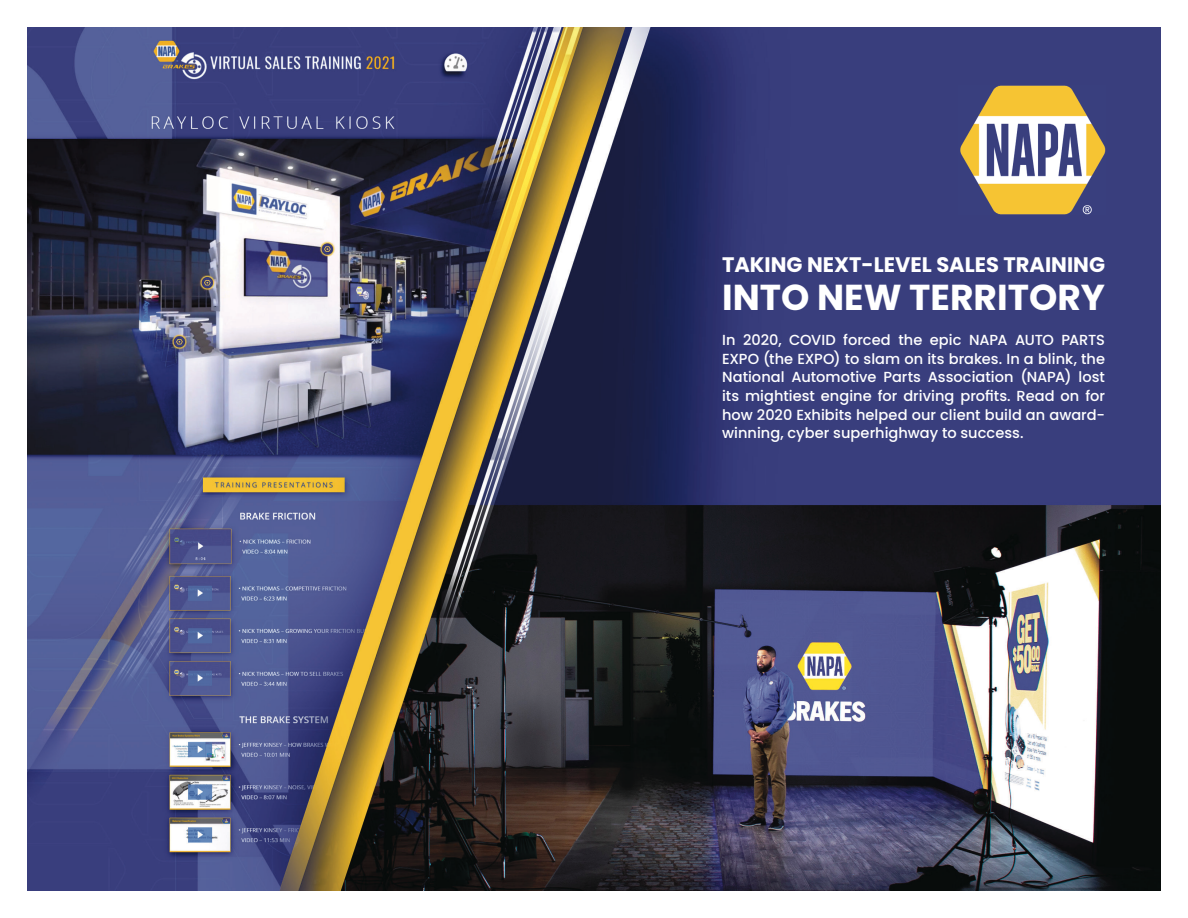
<style>
.page{position:relative;width:1188px;height:918px;background:#fff}
.page>*{position:absolute;margin:0;border:0;box-sizing:border-box;transform-origin:0 0}
.t1{font:700 36px "Poppins";color:#fff}
.t2{font:700 21px "Poppins";color:#fff}
.t3{font:500 14.55px/18.6px "Poppins";color:#fff;text-align:justify}
</style>
<div class="page">
<img style="left:27px;top:27px;width:1134px;height:864px">
<img style="left:958px;top:86px;width:147px;height:128px">
<p class="t2" style="left:722px;top:253px;width:384px">TAKING NEXT-LEVEL SALES TRAINING</p>
<p class="t1" style="left:722px;top:277px;width:384px">INTO NEW TERRITORY</p>
<p class="t3" style="left:722px;top:331px;width:385px">In 2020, COVID forced the epic NAPA AUTO PARTS EXPO (the EXPO) to slam on its brakes. In a blink, the National Automotive Parts Association (NAPA) lost its mightiest engine for driving profits. Read on for how 2020 Exhibits helped our client build an award&shy;winning, cyber superhighway to success.</p>
</div>
